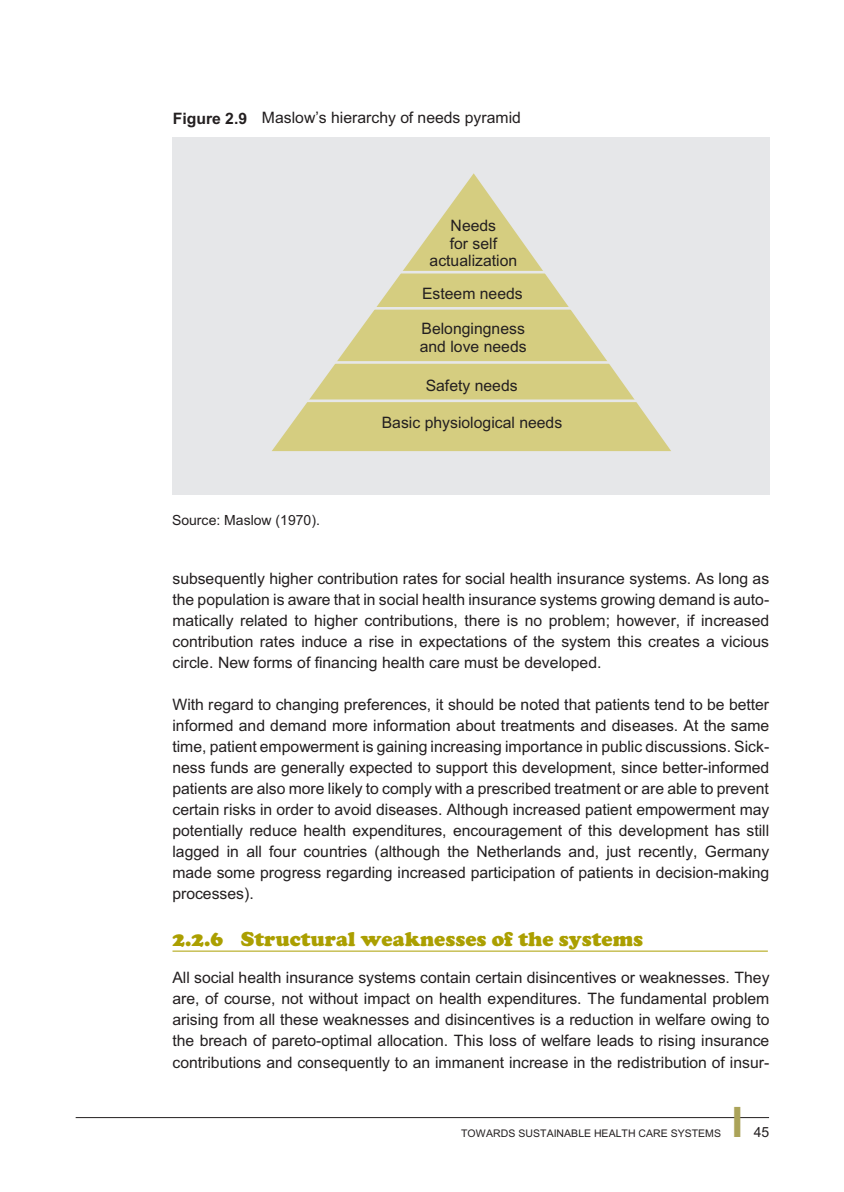
<style>
.page{position:relative;width:844px;height:1192px;background:#fff}
.page>*{position:absolute;margin:0;border:0;box-sizing:border-box;transform-origin:0 0}
.t1{font:700 42px "Arial";color:#aba359}
.t2{font:900 21px "Cooper";color:#ab9f01}
.t3{font:15.75px/21px "Arial";color:#231f20;text-align:justify}
.t4{font:700 15.75px "Arial";color:#231f20}
.t5{font:14px "Arial";color:#231f20}
.t6{font:10.5px "Arial";letter-spacing:.005em;color:#231f20}
</style>
<div class="page">
<hr style="left:172px;top:950px;width:595px;height:1px;background:#ab9f01">
<hr style="left:76px;top:1117px;width:693px;height:1px;background:#231f20">
<div style="left:172px;top:137px;width:597px;height:357px;background:#e6e7e9"></div>
<svg style="left:272px;top:173px;width:399px;height:278px"></svg>
<hr style="left:305px;top:399px;width:334px;height:3px;background:#e6e7e9">
<hr style="left:324px;top:361px;width:302px;height:3px;background:#e6e7e9">
<hr style="left:369px;top:307px;width:210px;height:3px;background:#e6e7e9">
<hr style="left:370px;top:271px;width:210px;height:2px;background:#e6e7e9">
<p class="t4" style="left:173px;top:112px;width:76px">Figure 2.9</p>
<p class="t3" style="left:262px;top:108px;width:260px">Maslow’s hierarchy of needs pyramid</p>
<p class="t3" style="left:429px;top:218px;width:89px;line-height:17.7px;text-align:center">Needs<br>for self actualization</p>
<p class="t3" style="left:422px;top:284px;width:102px">Esteem needs</p>
<p class="t3" style="left:419px;top:321px;width:108px;line-height:17.7px">Belongingness and love needs</p>
<p class="t3" style="left:425px;top:376px;width:93px">Safety needs</p>
<p class="t3" style="left:382px;top:413px;width:182px">Basic physiological needs</p>
<p class="t5" style="left:172px;top:515px;width:149px">Source: Maslow (1970).</p>
<p class="t3" style="left:172px;top:569px;width:598px">subse quently higher contri bu tion rates for social health insur ance systems. As long as the popu la tion is aware that in social health insur ance systems growing demand is auto - mat i cally related to higher contri bu tions, there is no problem; however, if increased contri bu tion rates induce a rise in expec ta tions of the system this creates a vicious circle. New forms of financing health care must be devel oped.</p>
<p class="t3" style="left:172px;top:695px;width:598px">With regard to changing pref er ences, it should be noted that patients tend to be better informed and demand more infor ma tion about treat ments and diseases. At the same time, patient empower ment is gaining increasing impor tance in public discus sions. Sick - ness funds are gener ally expected to support this devel op ment, since better-informed patients are also more likely to comply with a prescribed treat ment or are able to prevent certain risks in order to avoid diseases. Although increased patient empower ment may poten tially reduce health expen di tures, encour age ment of this develop ment has still lagged in all four coun tries (although the Neth er lands and, just recently, Germany made some prog ress regarding increased partic i pa tion of patients in decision-making processes).</p>
<h2 class="t2" style="left:172px;top:932px;width:472px">2.2.6 Struc tural weak nesses of the systems</h2>
<p class="t3" style="left:172px;top:969px;width:598px">All social health insur ance systems contain certain disin cen tives or weak nesses. They are, of course, not without impact on health expen di tures. The funda mental problem arising from all these weak nesses and disin cen tives is a reduc tion in welfare owing to the breach of pareto-optimal allo ca tion. This loss of welfare leads to rising insur ance contri bu tions and conse quently to an imma nent increase in the redistri bu tion of insur -</p>
<p class="t6" style="left:461px;top:1130px;width:261px">TOWARDS SUSTAINABLE HEALTH CARE SYSTEMS</p>
<h1 class="t1" style="left:731px;top:1107px;width:13px">I</h1>
<p class="t5" style="left:753px;top:1127px;width:17px">45</p>
</div>
